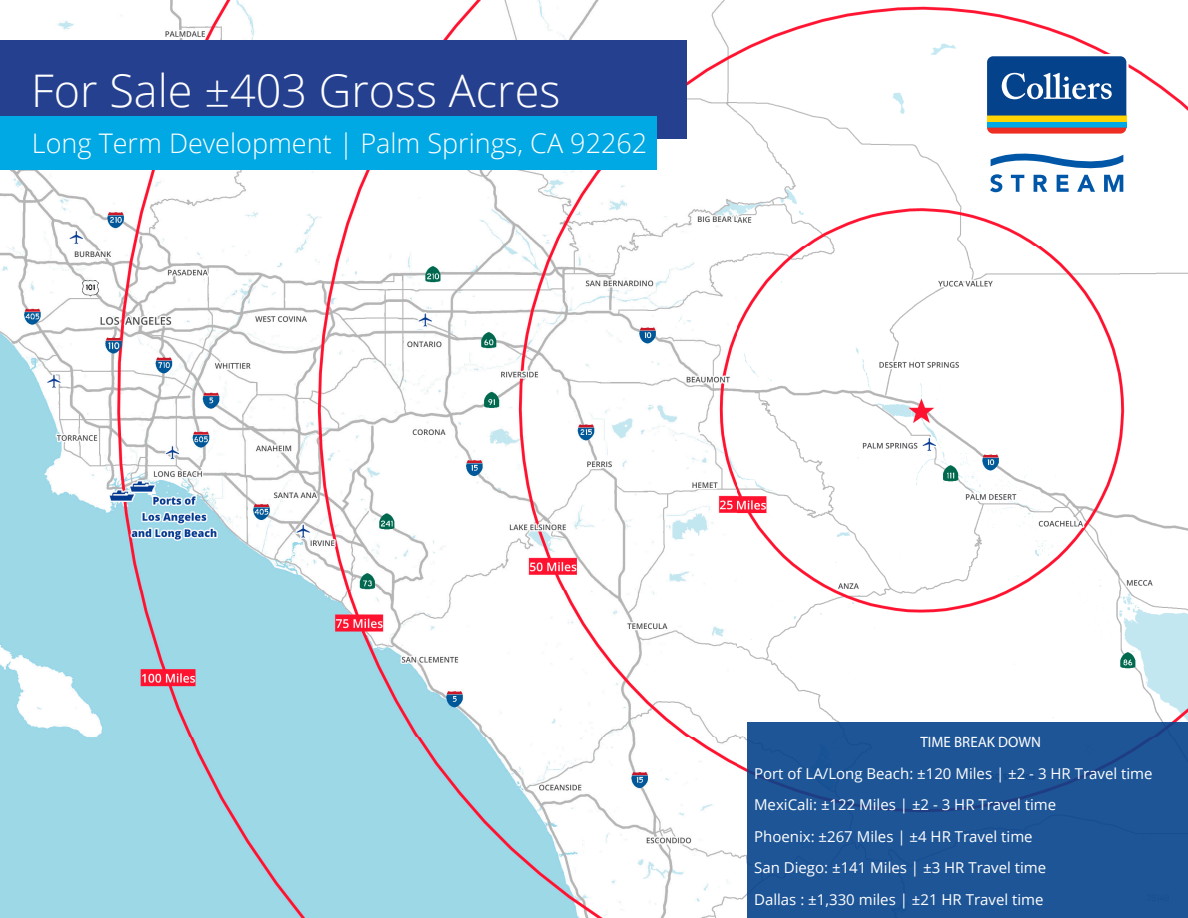
<style>
.page{position:relative;width:1188px;height:918px;background:#fff}
.page>*{position:absolute;margin:0;border:0;box-sizing:border-box;transform-origin:0 0}
.t1{font:300 45px "Open Sans";color:#fff}
.t2{font:300 27px "Open Sans";color:#fff}
.t3{font:15px "Open Sans";color:#fff}
.t4{font:15px "Myriad Pro";color:#fff}
</style>
<div class="page">
<img style="left:0;top:1px;width:1188px;height:917px">
<div style="left:985px;top:54px;width:144px;height:82px;background:#fff;border-radius:8px"></div>
<div style="left:987px;top:122px;width:139px;height:6px;background:#00a8e4"></div>
<div style="left:987px;top:116px;width:139px;height:6px;background:#fed503"></div>
<svg style="left:987px;top:128px;width:139px;height:6px"></svg>
<svg style="left:987px;top:56px;width:139px;height:60px;background:#235897"></svg>
<div style="left:747px;top:723px;width:441px;height:195px;background:#1e5597"></div>
<svg style="left:990px;top:151px;width:133px;height:41px"></svg>
<div style="left:0;top:40px;width:686px;height:99px;background:#25408f"></div>
<div style="left:0;top:116px;width:657px;height:54px;background:#00a8e4"></div>
<p class="t1" style="left:31px;top:60px;width:531px">For Sale ±403 Gross Acres</p>
<p class="t2" style="left:32px;top:125px;width:617px">Long Term Development | Palm Springs, CA 92262</p>
<p class="t4" style="left:920px;top:733px;width:122px">TIME BREAK DOWN</p>
<p class="t3" style="left:754px;top:763px;width:400px">Port of LA/Long Beach: ±120 Miles | ±2 - 3 HR Travel time</p>
<p class="t3" style="left:754px;top:795px;width:304px">MexiCali: ±122 Miles | ±2 - 3 HR Travel time</p>
<p class="t3" style="left:754px;top:826px;width:280px">Phoenix: ±267 Miles | ±4 HR Travel time</p>
<p class="t3" style="left:754px;top:858px;width:294px">San Diego: ±141 Miles | ±3 HR Travel time</p>
<p class="t3" style="left:754px;top:889px;width:291px">Dallas : ±1,330 miles | ±21 HR Travel time</p>
</div>
